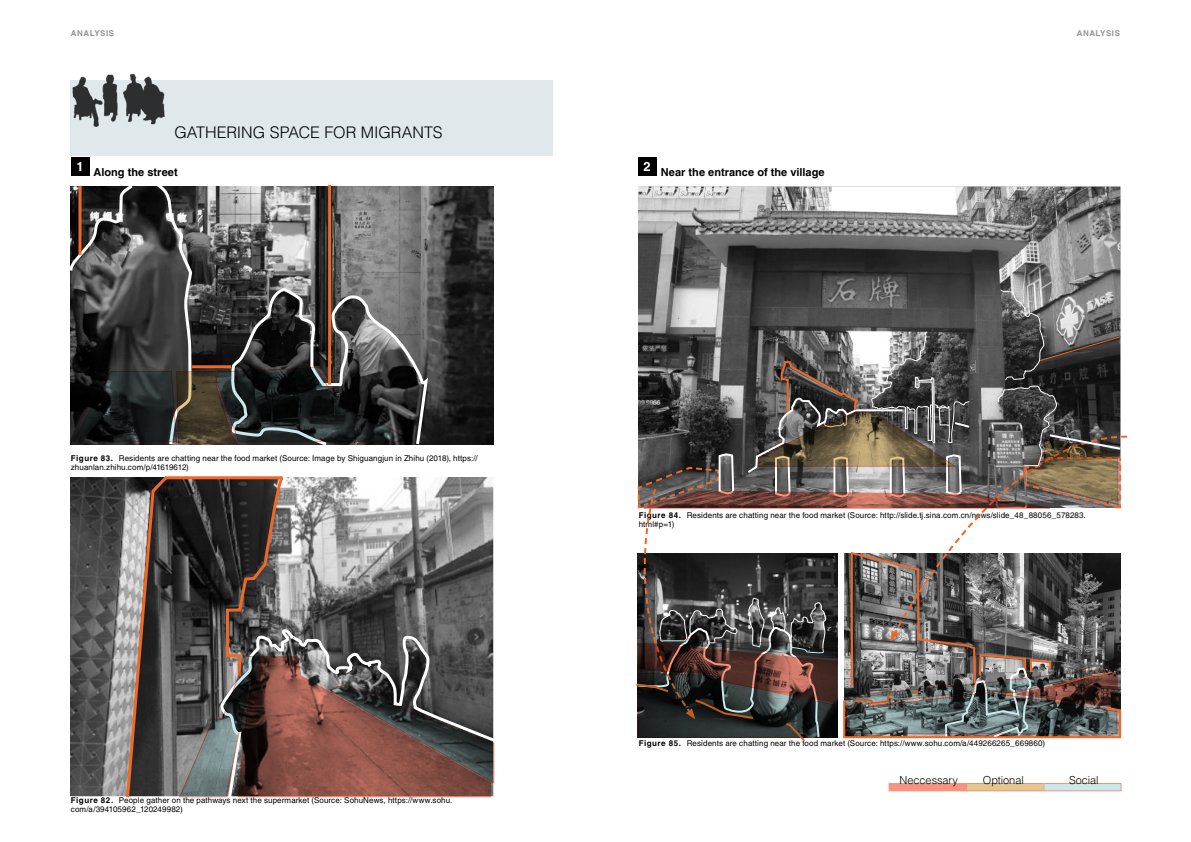
<style>
.page{position:relative;width:1191px;height:842px;background:#fff}
.page>*{position:absolute;margin:0;border:0;box-sizing:border-box;transform-origin:0 0}
.t1{font:300 16px "Helvetica LT Std";letter-spacing:-.005em;color:#000}
.t2{font:700 12.9px "Helvetica LT Std";color:#fff}
.t3{font:700 11px "Helvetica LT Std";letter-spacing:.005em;color:#000}
.t4{font:300 11px "Helvetica LT Std";letter-spacing:-.005em;color:#000}
.t5{font:8px/9.6px "Helvetica LT Std";letter-spacing:.015em;color:#000}
.t6{font:700 8px "Helvetica LT Std";color:#939598}
.s1{font-weight:700}
</style>
<div class="page">
<img style="left:429px;top:186px;width:65px;height:258px">
<img style="left:71px;top:478px;width:423px;height:319px">
<svg style="left:124px;top:476px;width:161px;height:322px;background:#554e4a"></svg>
<svg style="left:217px;top:627px;width:278px;height:171px;background:#676564"></svg>
<div style="left:71px;top:157px;width:18px;height:19px;background:#000"></div>
<svg style="left:179px;top:656px;width:315px;height:141px;background:#6d5551"></svg>
<svg style="left:70px;top:184px;width:359px;height:261px;background:#50504f"></svg>
<div style="left:966px;top:783px;width:77px;height:8px;background:#e4c78e"></div>
<div style="left:966px;top:783px;width:77px;height:8px;border:1px solid #ed8f7d"></div>
<div style="left:1044px;top:783px;width:77px;height:8px;background:#c9e9ea"></div>
<div style="left:1043px;top:783px;width:78px;height:8px;border:1px solid #f6927f"></div>
<div style="left:889px;top:783px;width:77px;height:8px;background:#f6927f"></div>
<svg style="left:636px;top:157px;width:486px;height:584px"></svg>
<hr style="left:328px;top:185px;width:3px;height:200px;background:#ee6927">
<hr style="left:192px;top:365px;width:39px;height:3px;background:#ee6927">
<hr style="left:78px;top:186px;width:3px;height:69px;background:#ee6927">
<div style="left:71px;top:81px;width:482px;height:75px;background:#e0e8eb"></div>
<img style="left:71px;top:73px;width:96px;height:54px">
<p class="t6" style="left:71px;top:28px;width:13px">Analysis</p>
<p class="t6" style="left:1076px;top:28px;width:13px">Analysis</p>
<h1 class="t1" style="left:174px;top:122px;width:270px">GATHERING SPACE FOR MIGRANTS</h1>
<h2 class="t2" style="left:76px;top:159px;width:9px">1</h2>
<h2 class="t2" style="left:643px;top:159px;width:9px">2</h2>
<h3 class="t3" style="left:94px;top:165px;width:86px">Along the street</h3>
<h3 class="t3" style="left:660px;top:165px;width:165px">Near the entrance of the village</h3>
<p class="t5" style="left:71px;top:453px;width:408px"><span class="s1">Figure 83.</span> Residents are chatting near the food market (Source: Image by Shiguangjun in Zhihu (2018), https:// zhuanlan.zhihu.com/p/41619612)</p>
<p class="t5" style="left:639px;top:510px;width:448px"><span class="s1">Figure 84.</span> Residents are chatting near the food market (Source: http://slide.tj.sina.com.cn/news/slide_48_88056_578283. html#p=1)</p>
<p class="t5" style="left:639px;top:738px;width:408px"><span class="s1">Figure 85.</span> Residents are chatting near the food market (Source: https://www.sohu.com/a/449266265_669860)</p>
<p class="t5" style="left:71px;top:795px;width:383px"><span class="s1">Figure 82.</span> People gather on the pathways next the supermarket (Source: SohuNews, https://www.sohu. com/a/394105962_120249982)</p>
<h3 class="t4" style="left:899px;top:773px;width:60px">Neccessary</h3>
<h3 class="t4" style="left:982px;top:773px;width:42px">Optional</h3>
<h3 class="t4" style="left:1069px;top:773px;width:31px">Social</h3>
</div>
